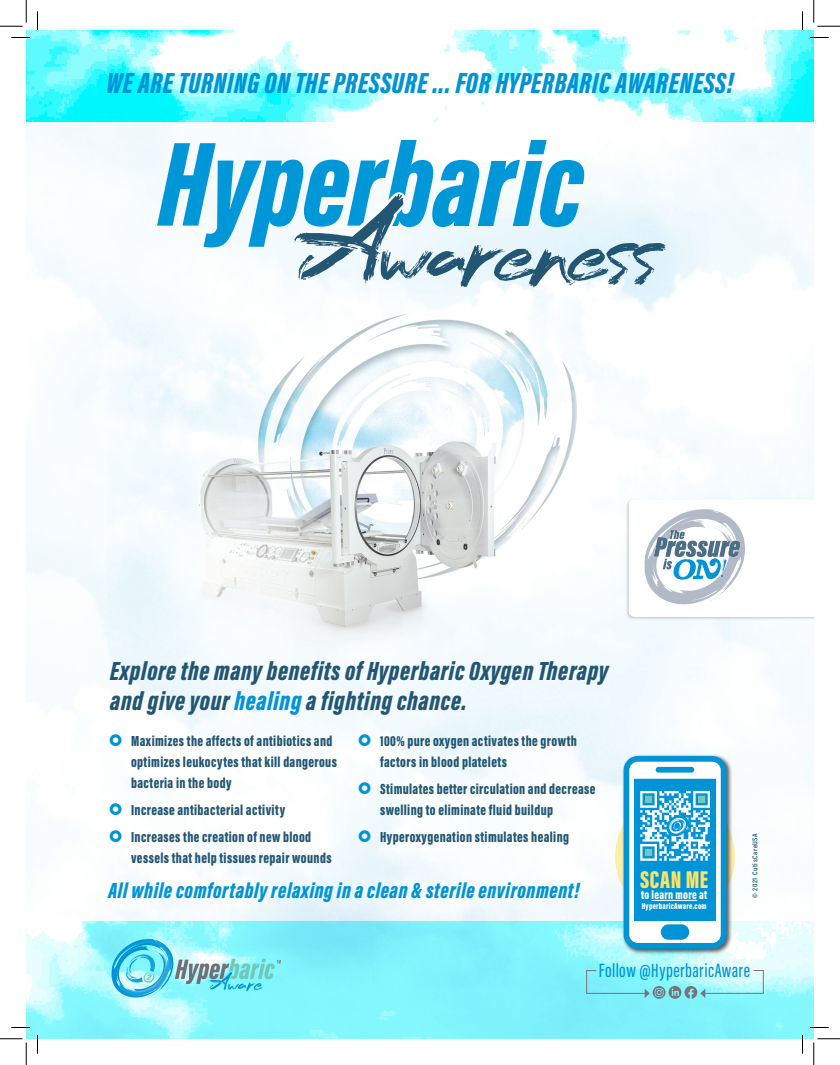
<style>
.page{position:relative;width:840px;height:1065px;background:#fff}
.page>*{position:absolute;margin:0;border:0;box-sizing:border-box;transform-origin:0 0}
.t1{font:italic 900 29.88px "Acumin Pro Extra Cond";letter-spacing:.025em;color:#0093d6}
.t2{font:italic 900 27px/30px "Acumin Pro Extra Cond";letter-spacing:.025em;color:#235673}
.t3{font:900 25px "Acumin Pro Extra Cond";letter-spacing:.03em;color:#ffe362}
.t4{font:italic 900 22.38px "Acumin Pro Extra Cond";letter-spacing:.025em;color:#0093d6}
.t5{font:500 19.88px "Acumin Pro Extra Cond";letter-spacing:.025em;color:#0093d6}
.t6{font:900 15px/21.2px "Acumin Pro Extra Cond";letter-spacing:.025em;color:#235673}
.t7{font:900 12.5px "Acumin Pro Extra Cond";letter-spacing:.025em;color:#fff}
.t8{font:900 8.75px "Acumin Pro Extra Cond";letter-spacing:.025em;color:#fff}
.t9{font:600 7.25px "Acumin Pro Cond";letter-spacing:.08em;color:#235673}
.s1{color:#0093d6}
</style>
<div class="page">
<img style="left:26px;top:26px;width:788px;height:895px">
<svg style="left:26px;top:921px;width:788px;height:118px;background:#92f5fc"></svg>
<svg style="left:26px;top:30px;width:788px;height:92px"></svg>
<svg style="left:157px;top:140px;width:428px;height:107px"></svg>
<svg style="left:294px;top:194px;width:372px;height:93px"></svg>
<svg style="left:112px;top:939px;width:169px;height:59px;background:#7edeeb"></svg>
<div style="left:626px;top:499px;width:188px;height:121px;background:#231f20;opacity:.2"></div>
<svg style="left:629px;top:499px;width:185px;height:118px"></svg>
<svg style="left:615px;top:792px;width:120px;height:124px"></svg>
<div style="left:622px;top:754px;width:110px;height:200px;background:#231f20;opacity:.71"></div>
<svg style="left:624px;top:756px;width:102px;height:193px"></svg>
<hr style="left:651px;top:900px;width:46px;height:1px;background:#fff">
<svg style="left:586px;top:970px;width:178px;height:29px;background:#97e9ef"></svg>
<svg style="left:11px;top:37px;width:19px;height:1px"></svg>
<svg style="left:810px;top:37px;width:19px;height:1px"></svg>
<svg style="left:11px;top:1027px;width:19px;height:1px"></svg>
<svg style="left:810px;top:1027px;width:19px;height:1px"></svg>
<svg style="left:37px;top:11px;width:1px;height:19px"></svg>
<svg style="left:37px;top:1035px;width:1px;height:19px"></svg>
<svg style="left:802px;top:11px;width:1px;height:19px"></svg>
<svg style="left:802px;top:1035px;width:1px;height:19px"></svg>
<svg style="left:0;top:0;width:27px;height:27px"></svg>
<svg style="left:0;top:1039px;width:27px;height:26px"></svg>
<svg style="left:814px;top:0;width:26px;height:27px"></svg>
<svg style="left:814px;top:1039px;width:26px;height:26px"></svg>
<svg style="left:110px;top:734px;width:12px;height:12px"></svg>
<svg style="left:110px;top:803px;width:12px;height:12px"></svg>
<svg style="left:110px;top:830px;width:12px;height:12px"></svg>
<svg style="left:359px;top:734px;width:12px;height:12px"></svg>
<svg style="left:359px;top:782px;width:12px;height:12px"></svg>
<svg style="left:359px;top:830px;width:12px;height:12px"></svg>
<h1 class="t1" style="left:106px;top:65px;width:629px">WE ARE TURNING ON THE PRESSURE ... FOR HYPERBARIC AWARENESS!</h1>
<h2 class="t2" style="left:110px;top:656px;width:500px">Explore the many benefits of Hyperbaric Oxygen Therapy and give your <span class="s1">healing</span> a fighting chance.</h2>
<p class="t6" style="left:131px;top:730px;width:207px">Maximizes the affects of antibiotics and optimizes leukocytes that kill dangerous bacteria in the body</p>
<p class="t6" style="left:131px;top:797px;width:182px;line-height:26.9px">Increase antibacterial activity<br>Increases the creation of new blood</p>
<p class="t6" style="left:131px;top:848px;width:202px">vessels that help tissues repair wounds</p>
<p class="t6" style="left:380px;top:730px;width:198px">100% pure oxygen activates the growth factors in blood platelets</p>
<p class="t6" style="left:380px;top:778px;width:217px">Stimulates better circulation and decrease swelling to eliminate fluid buildup</p>
<p class="t6" style="left:380px;top:826px;width:191px">Hyperoxygenation stimulates healing</p>
<h3 class="t4" style="left:109px;top:876px;width:472px">All while comfortably relaxing in a clean &amp; sterile environment!</h3>
<h3 class="t3" style="left:640px;top:864px;width:70px">SCAN ME</h3>
<p class="t7" style="left:641px;top:887px;width:68px">to learn more at</p>
<p class="t8" style="left:642px;top:901px;width:67px">HyperbaricAware.com</p>
<p class="t9" style="left:750px;top:898px;width:66px;rotate:-90deg">© 2021 CutisCareUSA</p>
<h3 class="t5" style="left:599px;top:958px;width:153px">Follow @HyperbaricAware</h3>
</div>
